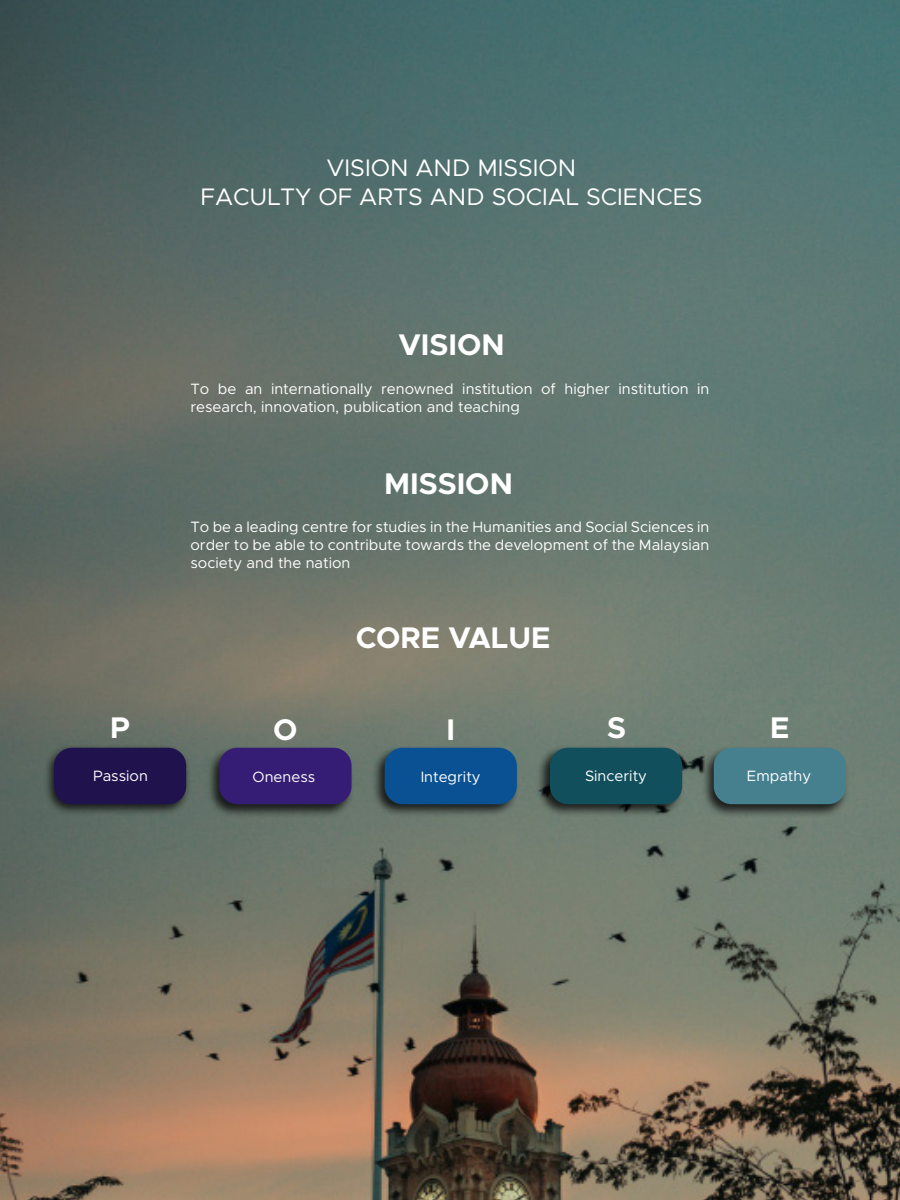
<style>
.page{position:relative;width:900px;height:1200px;background:#fff}
.page>*{position:absolute;margin:0;border:0;box-sizing:border-box;transform-origin:0 0}
.t1{font:700 30px "Metropolis";color:#fff}
.t2{font:24px/28.8px "Metropolis";color:#fff;text-align:center}
.t3{font:15px/18px "Metropolis";color:#fff}
</style>
<div class="page">
<img style="left:0;top:0;width:900px;height:1200px">
<div style="left:43px;top:743px;width:149px;height:73px;background:#000;opacity:.75"></div>
<div style="left:54px;top:748px;width:132px;height:56px;background:#1f124d;border-radius:18px"></div>
<div style="left:206px;top:746px;width:149px;height:72px;background:#000;opacity:.75"></div>
<div style="left:219px;top:748px;width:133px;height:56px;background:#351d75;border-radius:18px"></div>
<div style="left:371px;top:745px;width:149px;height:73px;background:#000;opacity:.75"></div>
<div style="left:385px;top:748px;width:132px;height:56px;background:#0a5194;border-radius:18px"></div>
<div style="left:536px;top:745px;width:149px;height:73px;background:#000;opacity:.75"></div>
<div style="left:550px;top:748px;width:132px;height:56px;background:#114f5c;border-radius:18px"></div>
<div style="left:701px;top:745px;width:149px;height:73px;background:#000;opacity:.75"></div>
<div style="left:714px;top:748px;width:132px;height:56px;background:#46808f;border-radius:18px"></div>
<h2 class="t2" style="left:201px;top:154px;width:503px">VISION AND MISSION<br>FACULTY OF ARTS AND SOCIAL SCIENCES</h2>
<h1 class="t1" style="left:398px;top:326px;width:108px">VISION</h1>
<p class="t3" style="left:190px;top:380px;width:521px">To be an internationally renowned institution of higher institution in research, innovation, publication and teaching</p>
<h1 class="t1" style="left:384px;top:465px;width:130px">MISSION</h1>
<p class="t3" style="left:190px;top:518px;width:520px;text-align:justify">To be a leading centre for studies in the Humanities and Social Sciences in order to be able to contribute towards the development of the Malaysian society and the nation</p>
<h1 class="t1" style="left:356px;top:619px;width:196px">CORE VALUE</h1>
<h1 class="t1" style="left:110px;top:709px;width:21px">P</h1>
<h1 class="t1" style="left:273px;top:711px;width:26px">O</h1>
<h1 class="t1" style="left:446px;top:711px;width:10px">I</h1>
<h1 class="t1" style="left:607px;top:709px;width:20px">S</h1>
<h1 class="t1" style="left:770px;top:709px;width:21px">E</h1>
<p class="t3" style="left:93px;top:766px;width:56px">Passion</p>
<p class="t3" style="left:253px;top:768px;width:64px">Oneness</p>
<p class="t3" style="left:421px;top:768px;width:62px">Integrity</p>
<p class="t3" style="left:585px;top:766px;width:64px">Sincerity</p>
<p class="t3" style="left:747px;top:766px;width:66px">Empathy</p>
</div>
